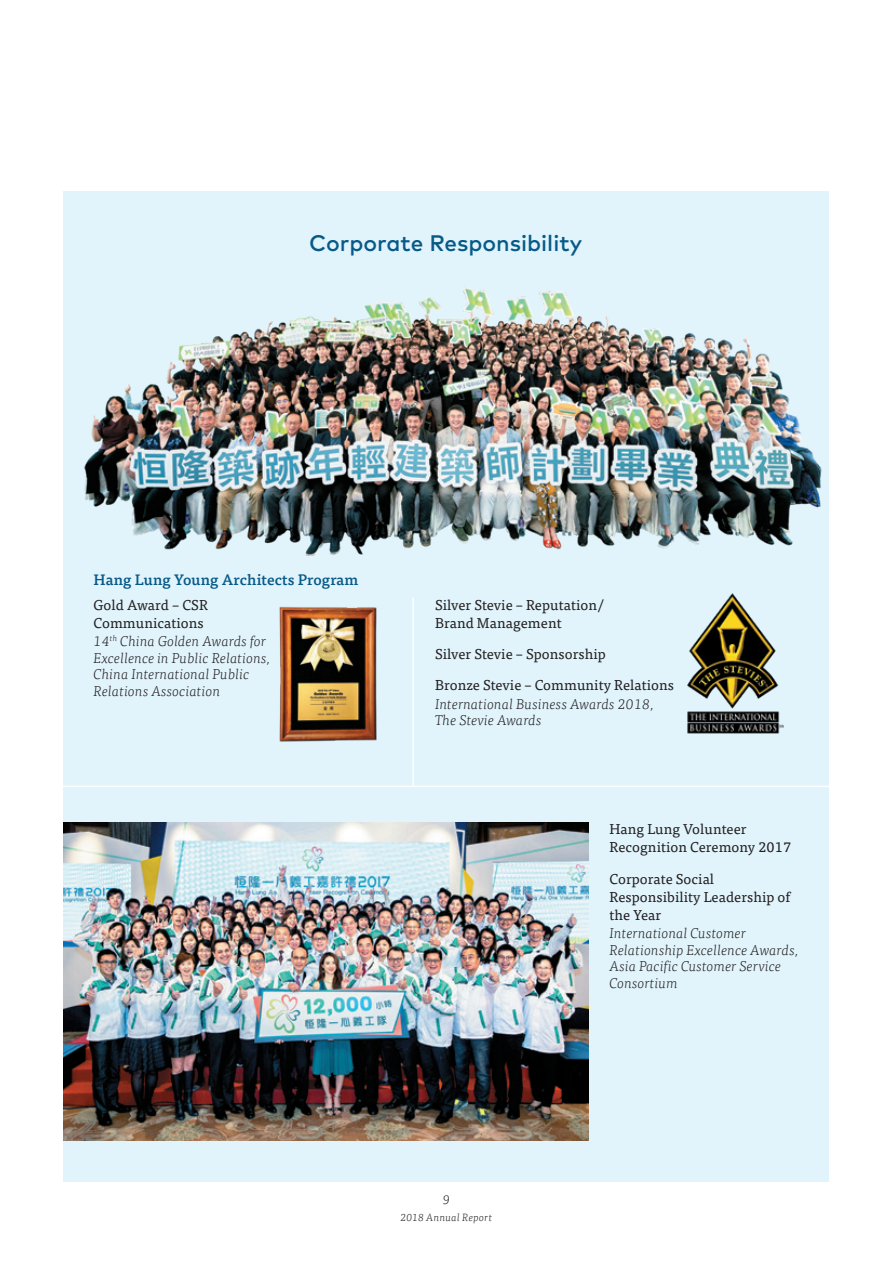
<style>
.page{position:relative;width:893px;height:1263px;background:#fff}
.page>*{position:absolute;margin:0;border:0;box-sizing:border-box;transform-origin:0 0}
.t1{font:500 22.5px "Mark OT";color:#075a88}
.t2{font:500 15px "Tisa OT";letter-spacing:.005em;color:#075a88}
.t3{font:14.25px/18px "Tisa OT";letter-spacing:.005em;color:#231f20}
.t4{font:italic 300 14.25px/16.5px "Tisa OT";letter-spacing:.005em;color:#231f20}
.t5{font:italic 300 12.75px "Tisa OT";color:#231f20}
.t6{font:italic 300 10.5px "Tisa OT";letter-spacing:.02em;color:#231f20}
.s1{font-weight:300;font-style:italic}
</style>
<div class="page">
<div style="left:64px;top:191px;width:765px;height:991px;background:#e1f4fc"></div>
<hr style="left:412px;top:597px;width:2px;height:189px;background:#fff">
<img style="left:64px;top:822px;width:524px;height:318px">
<img style="left:280px;top:606px;width:97px;height:136px">
<img style="left:84px;top:287px;width:738px;height:269px">
<hr style="left:50px;top:786px;width:806px;height:1px;background:#fff">
<img style="left:687px;top:593px;width:97px;height:140px">
<h1 class="t1" style="left:309px;top:229px;width:275px">Corporate Responsibility</h1>
<p class="t2" style="left:94px;top:570px;width:266px">Hang Lung Young Architects Program</p>
<p class="t3" style="left:94px;top:596px;width:174px">Gold Award – CSR<br>Communications<br><span class="s1">14</span><sup>th</sup> <span class="s1">China Golden Awards for</span></p>
<p class="t4" style="left:94px;top:650px;width:180px">Excellence in Public Relations,<br>China International Public<br>Relations Association</p>
<p class="t3" style="left:435px;top:596px;width:170px">Silver Stevie – Reputation/<br>Brand Management</p>
<p class="t3" style="left:435px;top:645px;width:172px">Silver Stevie – Sponsorship</p>
<p class="t3" style="left:435px;top:676px;width:240px">Bronze Stevie – Community Relations</p>
<p class="t4" style="left:435px;top:696px;width:222px">International Business Awards 2018,<br>The Stevie Awards</p>
<p class="t3" style="left:610px;top:820px;width:183px">Hang Lung Volunteer<br>Recognition Ceremony 2017</p>
<p class="t3" style="left:610px;top:870px;width:182px">Corporate Social<br>Responsibility Leadership of the Year</p>
<p class="t4" style="left:610px;top:925px;width:192px">International Customer<br>Relationship Excellence Awards,<br>Asia Pacific Customer Service<br>Consortium</p>
<p class="t5" style="left:443px;top:1192px;width:9px">9</p>
<p class="t6" style="left:401px;top:1211px;width:93px">2018 Annual Report</p>
</div>
